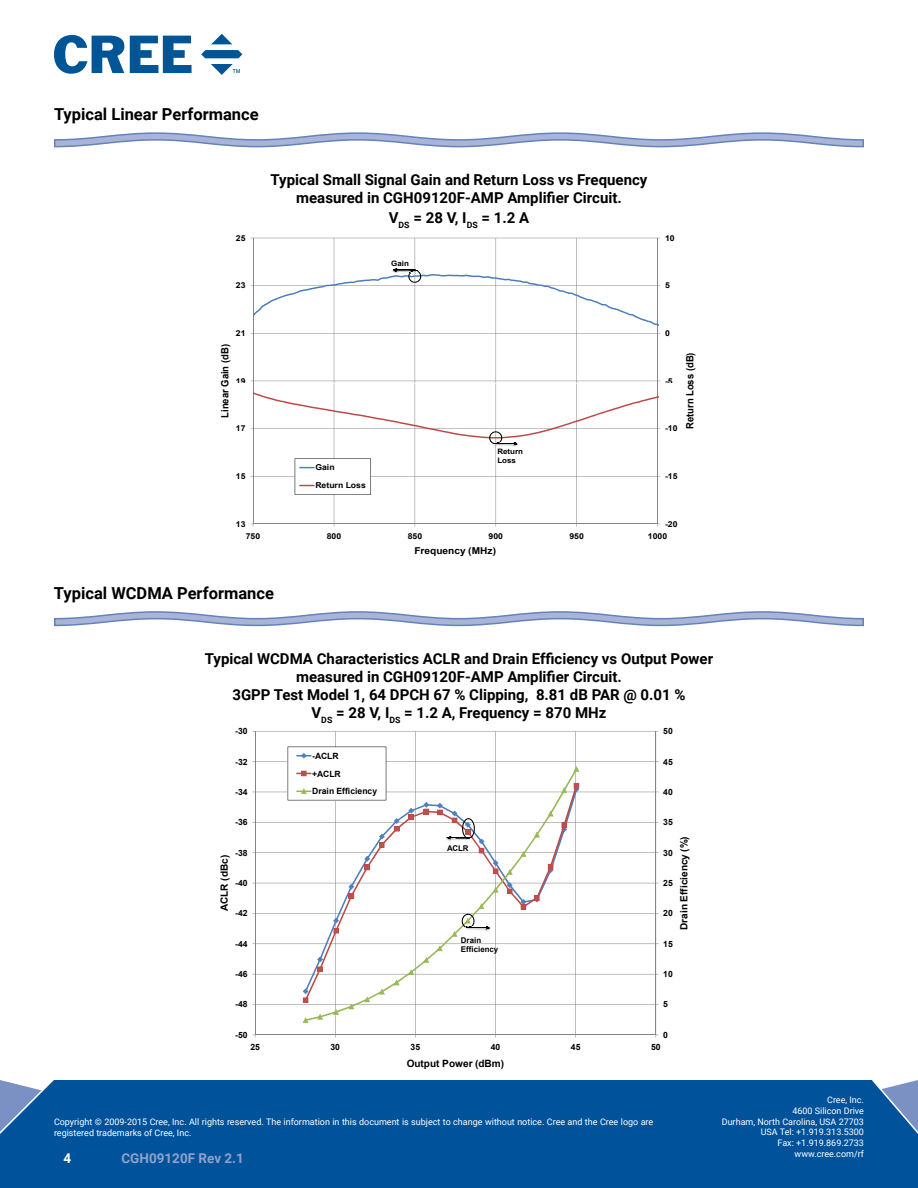
<style>
.page{position:relative;width:918px;height:1188px;background:#fff}
.page>*{position:absolute;margin:0;border:0;box-sizing:border-box;transform-origin:0 0}
.t1{font:700 16.5px "Roboto";color:#000}
.t2{font:700 15px/18px "Roboto";color:#000;text-align:center}
.t3{font:700 13.5px "Roboto";color:#90a2cd}
.t4{font:700 13.5px "Roboto";color:#fff}
.t5{font:700 10.05px "Arial";color:#000;scale:.94 1}
.t6{font:700 10.05px "Arial";color:#000}
.t7{font:700 9.9px "Arial";color:#000}
.t8{font:700 9.45px "Arial";color:#000;scale:1.07 1}
.t9{font:9px/10.8px "Roboto";color:#fff;text-align:right}
.t10{font:700 8.55px/17.7px "Arial";letter-spacing:.005em;color:#000}
.t11{font:700 8.1px "Arial";letter-spacing:.005em;color:#000;scale:1.07 1}
.t12{font:700 7.95px/9px "Arial";color:#000}
.t13{font:700 7.5px/8.6px "Arial";color:#000;scale:1.07 1}
</style>
<div class="page">
<div style="left:0;top:1080px;width:918px;height:108px;background:#00539b"></div>
<svg style="left:54px;top:35px;width:70px;height:39px"></svg>
<svg style="left:130px;top:36px;width:62px;height:37px"></svg>
<svg style="left:211px;top:34px;width:21px;height:10px"></svg>
<svg style="left:201px;top:50px;width:41px;height:8px"></svg>
<svg style="left:211px;top:64px;width:29px;height:10px"></svg>
<svg style="left:54px;top:132px;width:810px;height:16px"></svg>
<svg style="left:54px;top:611px;width:810px;height:16px"></svg>
<hr style="left:255px;top:731px;width:401px;height:1px;background:#848484">
<hr style="left:255px;top:761px;width:401px;height:1px;background:#848484">
<hr style="left:255px;top:792px;width:401px;height:1px;background:#848484">
<hr style="left:255px;top:822px;width:401px;height:1px;background:#848484">
<hr style="left:255px;top:852px;width:401px;height:1px;background:#848484">
<hr style="left:255px;top:883px;width:401px;height:1px;background:#848484">
<hr style="left:575px;top:731px;width:1px;height:155px;background:#848484">
<hr style="left:495px;top:731px;width:1px;height:155px;background:#848484">
<hr style="left:415px;top:731px;width:1px;height:155px;background:#848484">
<hr style="left:335px;top:731px;width:1px;height:155px;background:#848484">
<hr style="left:656px;top:731px;width:1px;height:155px;background:#848484">
<hr style="left:255px;top:731px;width:1px;height:155px;background:#848484">
<hr style="left:255px;top:1004px;width:401px;height:1px;background:#848484">
<hr style="left:255px;top:974px;width:401px;height:1px;background:#848484">
<hr style="left:255px;top:944px;width:401px;height:1px;background:#848484">
<hr style="left:255px;top:913px;width:401px;height:1px;background:#848484">
<hr style="left:255px;top:886px;width:401px;height:1px;background:#848484">
<hr style="left:335px;top:886px;width:1px;height:149px;background:#848484">
<hr style="left:415px;top:886px;width:1px;height:149px;background:#848484">
<hr style="left:495px;top:886px;width:1px;height:149px;background:#848484">
<hr style="left:575px;top:886px;width:1px;height:149px;background:#848484">
<hr style="left:656px;top:886px;width:1px;height:149px;background:#848484">
<hr style="left:255px;top:886px;width:1px;height:149px;background:#848484">
<hr style="left:255px;top:1035px;width:401px;height:1px;background:#848484">
<svg style="left:288px;top:747px;width:291px;height:276px"></svg>
<hr style="left:253px;top:238px;width:405px;height:1px;background:#848484">
<hr style="left:576px;top:238px;width:1px;height:146px;background:#848484">
<hr style="left:496px;top:238px;width:1px;height:146px;background:#848484">
<hr style="left:415px;top:238px;width:1px;height:146px;background:#848484">
<hr style="left:334px;top:238px;width:1px;height:146px;background:#848484">
<hr style="left:657px;top:238px;width:1px;height:146px;background:#848484">
<hr style="left:253px;top:238px;width:1px;height:146px;background:#848484">
<svg style="left:253px;top:274px;width:405px;height:58px"></svg>
<svg style="left:392px;top:268px;width:29px;height:15px"></svg>
<svg style="left:253px;top:495px;width:405px;height:30px"></svg>
<svg style="left:250px;top:332px;width:410px;height:163px"></svg>
<p class="t1" style="left:54px;top:107px;width:206px">Typical Linear Performance</p>
<p class="t2" style="left:271px;top:172px;width:378px">Typical Small Signal Gain and Return Loss vs Frequency measured in CGH09120F-AMP Amplifier Circuit.</p>
<p class="t2" style="left:389px;top:210px;width:142px">V<sub>DS</sub> = 28 V, I<sub>DS</sub> = 1.2 A</p>
<p class="t11" style="left:236px;top:235px;width:11px">25</p>
<p class="t11" style="left:665px;top:235px;width:11px">10</p>
<p class="t13" style="left:391px;top:260px;width:18px">Gain</p>
<p class="t11" style="left:236px;top:282px;width:11px">23</p>
<p class="t11" style="left:665px;top:282px;width:6px">5</p>
<p class="t11" style="left:236px;top:330px;width:11px">21</p>
<p class="t11" style="left:665px;top:330px;width:6px">0</p>
<p class="t5" style="left:221px;top:418px;width:80px;rotate:-90deg">Linear Gain (dB)</p>
<p class="t5" style="left:686px;top:429px;width:83px;rotate:-90deg">Return Loss (dB)</p>
<p class="t11" style="left:236px;top:378px;width:11px">19</p>
<p class="t11" style="left:665px;top:378px;width:9px">-5</p>
<p class="t11" style="left:236px;top:425px;width:11px">17</p>
<p class="t11" style="left:665px;top:425px;width:13px">-10</p>
<p class="t11" style="left:236px;top:473px;width:11px">15</p>
<p class="t11" style="left:236px;top:521px;width:11px">13</p>
<p class="t11" style="left:315px;top:465px;width:20px">Gain</p>
<p class="t11" style="left:315px;top:483px;width:49px">Return Loss</p>
<p class="t13" style="left:497px;top:448px;width:26px">Return<br>Loss</p>
<p class="t11" style="left:665px;top:473px;width:13px">-15</p>
<p class="t11" style="left:665px;top:521px;width:13px">-20</p>
<p class="t11" style="left:246px;top:533px;width:15px">750</p>
<p class="t11" style="left:327px;top:533px;width:15px">800</p>
<p class="t11" style="left:408px;top:533px;width:15px">850</p>
<p class="t11" style="left:489px;top:533px;width:15px">900</p>
<p class="t11" style="left:569px;top:533px;width:15px">950</p>
<p class="t11" style="left:648px;top:533px;width:20px">1000</p>
<p class="t8" style="left:414px;top:547px;width:78px">Frequency (MHz)</p>
<p class="t1" style="left:54px;top:586px;width:221px">Typical WCDMA Performance</p>
<p class="t2" style="left:205px;top:649px;width:510px">Typical WCDMA Characteristics ACLR and Drain Efficiency vs Output Power measured in CGH09120F-AMP Amplifier Circuit.<br>3GPP Test Model 1, 64 DPCH 67 % Clipping, 8.81 dB PAR @ 0.01 %<br>V<sub>DS</sub> = 28 V, I<sub>DS</sub> = 1.2 A, Frequency = 870 MHz</p>
<p class="t10" style="left:235px;top:723px;width:14px">-30</p>
<p class="t10" style="left:663px;top:723px;width:11px">50</p>
<p class="t10" style="left:235px;top:753px;width:14px">-32</p>
<p class="t10" style="left:235px;top:784px;width:14px">-34</p>
<p class="t10" style="left:312px;top:748px;width:67px">-ACLR<br>+ACLR<br>Drain Efficiency</p>
<p class="t10" style="left:663px;top:753px;width:11px">45</p>
<p class="t10" style="left:663px;top:784px;width:11px">40</p>
<p class="t10" style="left:235px;top:814px;width:14px">-36</p>
<p class="t10" style="left:663px;top:814px;width:11px">35</p>
<p class="t10" style="left:235px;top:845px;width:14px">-38</p>
<p class="t7" style="left:221px;top:911px;width:58px;rotate:-90deg">ACLR (dBc)</p>
<p class="t10" style="left:235px;top:875px;width:14px">-40</p>
<p class="t10" style="left:235px;top:905px;width:14px">-42</p>
<p class="t12" style="left:447px;top:844px;width:23px">ACLR</p>
<p class="t7" style="left:680px;top:930px;width:95px;rotate:-90deg">Drain Efficiency (%)</p>
<p class="t10" style="left:663px;top:845px;width:11px">30</p>
<p class="t10" style="left:663px;top:875px;width:11px">25</p>
<p class="t10" style="left:663px;top:905px;width:11px">20</p>
<p class="t10" style="left:235px;top:936px;width:14px">-44</p>
<p class="t12" style="left:461px;top:936px;width:39px">Drain<br>Efficiency</p>
<p class="t10" style="left:663px;top:936px;width:11px">15</p>
<p class="t10" style="left:235px;top:966px;width:14px">-46</p>
<p class="t10" style="left:663px;top:966px;width:11px">10</p>
<p class="t10" style="left:235px;top:996px;width:14px">-48</p>
<p class="t10" style="left:663px;top:996px;width:6px">5</p>
<p class="t10" style="left:235px;top:1027px;width:14px">-50</p>
<p class="t10" style="left:663px;top:1027px;width:6px">0</p>
<p class="t10" style="left:250px;top:1039px;width:11px">25</p>
<p class="t10" style="left:330px;top:1039px;width:11px">30</p>
<p class="t10" style="left:411px;top:1039px;width:11px">35</p>
<p class="t10" style="left:491px;top:1039px;width:11px">40</p>
<p class="t10" style="left:571px;top:1039px;width:11px">45</p>
<p class="t10" style="left:651px;top:1039px;width:11px">50</p>
<p class="t6" style="left:407px;top:1060px;width:99px">Output Power (dBm)</p>
<p class="t9" style="left:54px;top:1117px;width:601px;text-align:left">Copyright © 2009-2015 Cree, Inc. All rights reserved. The information in this document is subject to change without notice. Cree and the Cree logo are registered trademarks of Cree, Inc.</p>
<p class="t4" style="left:64px;top:1152px;width:9px">4</p>
<p class="t3" style="left:122px;top:1152px;width:124px">CGH09120F Rev 2.1</p>
<p class="t9" style="left:722px;top:1095px;width:144px">Cree, Inc.<br>4600 Silicon Drive<br>Durham, North Carolina, USA 27703<br>USA Tel: +1.919.313.5300<br>Fax: +1.919.869.2733 www.cree.com/rf</p>
</div>
